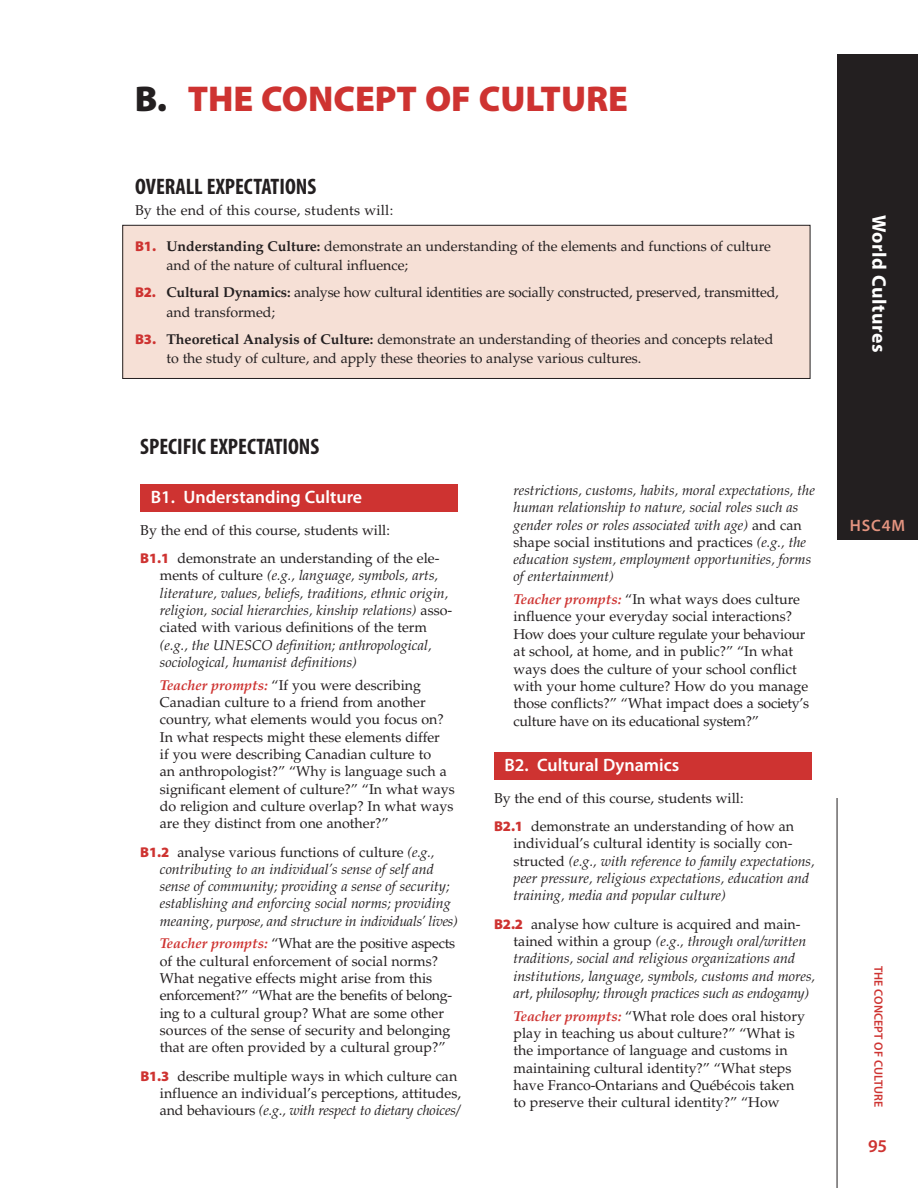
<style>
.page{position:relative;width:918px;height:1188px;background:#fff}
.page>*{position:absolute;margin:0;border:0;box-sizing:border-box;transform-origin:0 0}
.t1{font:900 36px "Myriad Pro";color:#ce3331}
.t2{font:700 condensed 22.5px "Myriad Pro";color:#231f20}
.t3{font:700 19.65px "Myriad";letter-spacing:.025em;color:#fff}
.t4{font:600 18px "Myriad Pro";color:#fff}
.t5{font:600 18px "Myriad Pro";color:#ce3331}
.t6{font:600 16.5px "Myriad Pro";letter-spacing:.055em;color:#e49480}
.t7{font:14.25px/17.4px "Palatino";color:#231f20}
.t8{font:italic 14.25px/17.2px "Palatino";color:#231f20}
.t9{font:600 12px "Myriad Pro";letter-spacing:.005em;color:#ce3331}
.s1{color:#231f20}
.s2{font-family:"Myriad Pro";font-weight:900;color:#ce3331}
.s3{font-weight:700}
.s4{font-style:normal}
.s5{font-weight:700;font-style:italic;color:#ce3331}
.s6{font-family:"Myriad Pro";font-weight:900;font-style:normal;color:#ce3331}
.s7{font-style:italic}
</style>
<div class="page">
<div style="left:123px;top:225px;width:687px;height:153px;background:#f6e0d6"></div>
<div style="left:123px;top:225px;width:687px;height:154px;border:1px solid #231f20"></div>
<hr style="left:837px;top:798px;width:1px;height:390px;background:#231f20">
<div style="left:140px;top:485px;width:318px;height:27px;background:#ce3331"></div>
<div style="left:494px;top:753px;width:318px;height:27px;background:#ce3331"></div>
<div style="left:837px;top:54px;width:81px;height:486px;background:#231f20"></div>
<h1 class="t1" style="left:135px;top:78px;width:495px"><span class="s1">B.</span> THE CONCEPT OF CULTURE</h1>
<h2 class="t2" style="left:135px;top:172px;width:183px">OVERALL EXPECTATIONS</h2>
<p class="t7" style="left:135px;top:202px;width:260px">By the end of this course, students will:</p>
<p class="t7" style="left:167px;top:236px;width:606px;line-height:19.5px;text-indent:-32px"><span class="s2">B1.</span> <span class="s3">Understanding Culture:</span> demonstrate an understanding of the elements and functions of culture and of the nature of cultural influence;</p>
<p class="t7" style="left:167px;top:283px;width:614px;line-height:19.5px;text-indent:-32px"><span class="s2">B2.</span> <span class="s3">Cultural Dynamics:</span> analyse how cultural identities are socially constructed, preserved, transmitted, and transformed;</p>
<p class="t7" style="left:167px;top:329px;width:608px;line-height:19.5px;text-indent:-32px"><span class="s2">B3.</span> <span class="s3">Theoretical Analysis of Culture:</span> demonstrate an understanding of theories and concepts related to the study of culture, and apply these theories to analyse various cultures.</p>
<h3 class="t3" style="left:889px;top:215px;width:139px;rotate:90deg">World Cultures</h3>
<h2 class="t2" style="left:140px;top:433px;width:181px">SPECIFIC EXPECTATIONS</h2>
<p class="t4" style="left:151px;top:485px;width:213px">B1. Understanding Culture</p>
<p class="t7" style="left:140px;top:516px;width:301px;line-height:28.3px">By the end of this course, students will:<br><span class="s2">B1.1</span> demonstrate an understanding of the ele-</p>
<p class="t8" style="left:160px;top:567px;width:294px"><span class="s4">ments of culture</span> (e.g., language, symbols, arts, literature, values, beliefs, traditions, ethnic origin, religion, social hierarchies, kinship relations) <span class="s4">asso&shy;ciated with various definitions of the term</span></p>
<p class="t8" style="left:160px;top:636px;width:273px">(e.g., the UNESCO definition; anthropological, sociological, humanist definitions)</p>
<p class="t7" style="left:160px;top:676px;width:297px"><span class="s5">Teacher prompts:</span> “If you were describing Canadian culture to a friend from another country, what elements would you focus on?<br>In what respects might these elements differ<br>if you were describing Canadian culture to<br>an anthropologist?” “Why is language such a significant element of culture?” “In what ways do religion and culture overlap? In what ways are they distinct from one another?”</p>
<p class="t8" style="left:160px;top:843px;width:300px;text-indent:-20px"><span class="s6">B1.2</span> <span class="s4">analyse various functions of culture</span> (e.g., contributing to an individual’s sense of self and sense of community; providing a sense of security; establishing and enforcing social norms; providing meaning, purpose, and structure in individuals’ lives)</p>
<p class="t7" style="left:160px;top:935px;width:297px"><span class="s5">Teacher prompts:</span> “What are the positive aspects of the cultural enforcement of social norms?<br>What negative effects might arise from this enforcement?” “What are the benefits of belong&shy;ing to a cultural group? What are some other sources of the sense of security and belonging that are often provided by a cultural group?”</p>
<p class="t7" style="left:160px;top:1067px;width:303px;text-indent:-20px"><span class="s2">B1.3</span> describe multiple ways in which culture can influence an individual’s perceptions, attitudes, and behaviours <span class="s7">(e.g., with respect to dietary choices/</span></p>
<p class="t8" style="left:514px;top:482px;width:303px">restrictions, customs, habits, moral expectations, the human relationship to nature, social roles such as gender roles or roles associated with age) <span class="s4">and can shape social institutions and practices</span> (e.g., the education system, employment opportunities, forms of entertainment)</p>
<p class="t7" style="left:514px;top:591px;width:297px"><span class="s5">Teacher prompts:</span> “In what ways does culture influence your everyday social interactions?<br>How does your culture regulate your behaviour at school, at home, and in public?” “In what ways does the culture of your school conflict with your home culture? How do you manage those conflicts?” “What impact does a society’s culture have on its educational system?”</p>
<p class="t4" style="left:505px;top:753px;width:176px">B2. Cultural Dynamics</p>
<p class="t7" style="left:494px;top:784px;width:302px;line-height:28.3px">By the end of this course, students will:<br><span class="s2">B2.1</span> demonstrate an understanding of how an</p>
<p class="t8" style="left:514px;top:835px;width:303px"><span class="s4">individual’s cultural identity is socially con&shy;structed</span> (e.g., with reference to family expectations, peer pressure, religious expectations, education and training, media and popular culture)</p>
<p class="t8" style="left:514px;top:916px;width:303px;text-indent:-20px"><span class="s6">B2.2</span> <span class="s4">analyse how culture is acquired and main&shy;tained within a group</span> (e.g., through oral/written traditions, social and religious organizations and institutions, language, symbols, customs and mores, art, philosophy; through practices such as endogamy)</p>
<p class="t7" style="left:514px;top:1007px;width:293px"><span class="s5">Teacher prompts:</span> “What role does oral history play in teaching us about culture?” “What is the importance of language and customs in maintaining cultural identity?” “What steps have Franco-Ontarians and Québécois taken to preserve their cultural identity?” “How</p>
<p class="t6" style="left:842px;top:515px;width:72px">HIF10/20</p>
<p class="t6" style="left:850px;top:515px;width:57px">HSC4M</p>
<p class="t9" style="left:886px;top:966px;width:143px;rotate:90deg">THE CONCEPT OF CULTURE</p>
<p class="t5" style="left:868px;top:1135px;width:20px">95</p>
</div>
